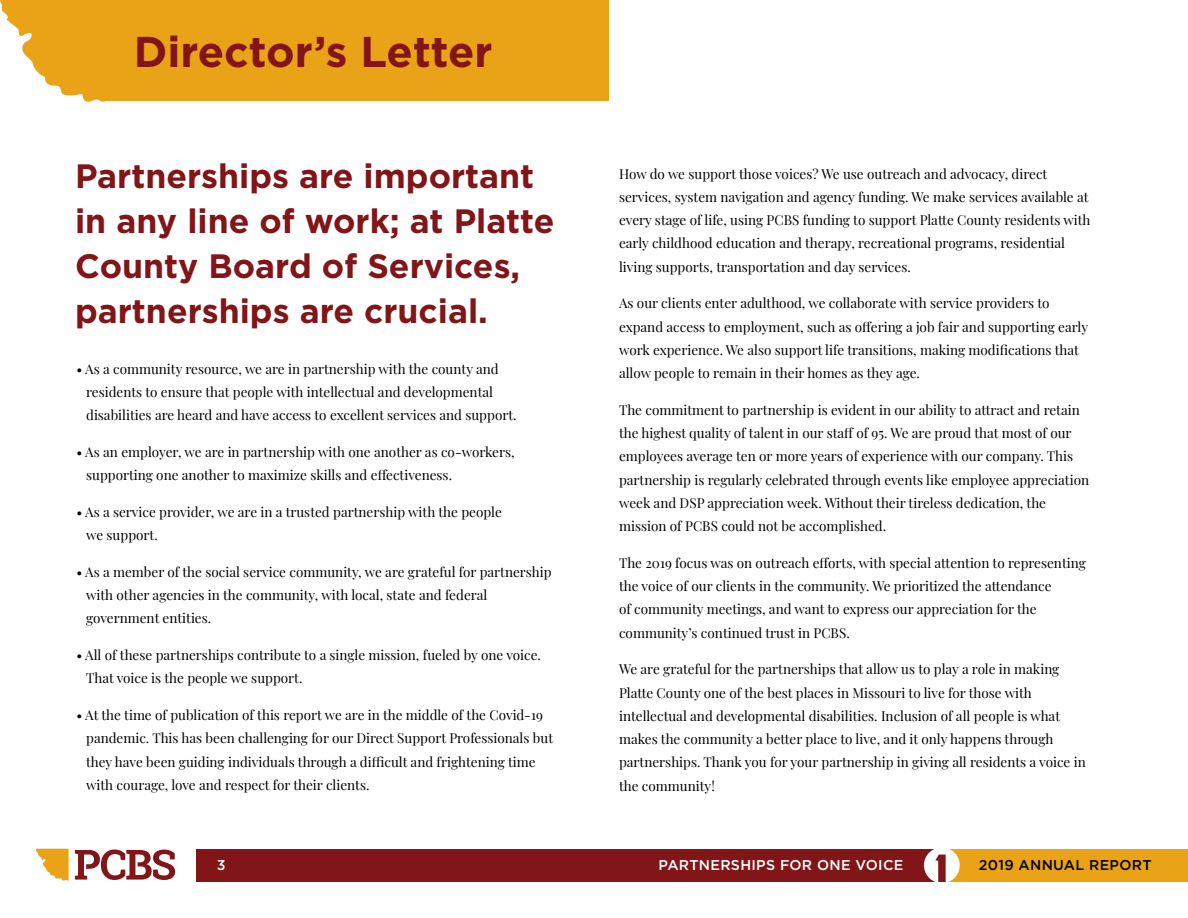
<style>
.page{position:relative;width:1188px;height:918px;background:#fff}
.page>*{position:absolute;margin:0;border:0;box-sizing:border-box;transform-origin:0 0}
.t1{font:700 43.05px "Gotham";color:#811518}
.t2{font:700 33.75px/45px "Gotham";color:#811518}
.t3{font:500 14.25px "Gotham";letter-spacing:.02em;color:#fff}
.t4{font:500 14.25px "Gotham";letter-spacing:.02em;color:#000}
.t5{font:13.5px/23.2px "Playfair Display";color:#000}
</style>
<div class="page">
<div style="left:945px;top:849px;width:243px;height:32px;background:#eaa216"></div>
<svg style="left:75px;top:850px;width:100px;height:30px"></svg>
<svg style="left:36px;top:849px;width:33px;height:32px"></svg>
<div style="left:197px;top:849px;width:749px;height:32px;background:#811518"></div>
<svg style="left:924px;top:849px;width:36px;height:33px"></svg>
<div style="left:103px;top:0;width:506px;height:101px;background:#eaa216"></div>
<svg style="left:0;top:0;width:104px;height:102px"></svg>
<p class="t1" style="left:134px;top:23px;width:360px">Director’s Letter</p>
<p class="t2" style="left:75px;top:154px;width:481px">Partnerships are important in any line of work; at Platte<br>County Board of Services, partnerships are crucial.</p>
<p class="t5" style="left:619px;top:161px;width:473px">How do we support those voices? We use outreach and advocacy, direct services, system navigation and agency funding. We make services available at every stage of life, using PCBS funding to support Platte County residents with early childhood education and therapy, recreational programs, residential living supports, transportation and day services.</p>
<p class="t5" style="left:619px;top:290px;width:471px">As our clients enter adulthood, we collaborate with service providers to expand access to employment, such as offering a job fair and supporting early work experience. We also support life transitions, making modifications that allow people to remain in their homes as they age.</p>
<p class="t5" style="left:619px;top:397px;width:472px">The commitment to partnership is evident in our ability to attract and retain the highest quality of talent in our staff of 95. We are proud that most of our employees average ten or more years of experience with our company. This partnership is regularly celebrated through events like employee appreciation week and DSP appreciation week. Without their tireless dedication, the mission of PCBS could not be accomplished.</p>
<p class="t5" style="left:619px;top:550px;width:468px">The 2019 focus was on outreach efforts, with special attention to representing the voice of our clients in the community. We prioritized the attendance<br>of community meetings, and want to express our appreciation for the community’s continued trust in PCBS.</p>
<p class="t5" style="left:619px;top:656px;width:468px">We are grateful for the partnerships that allow us to play a role in making Platte County one of the best places in Missouri to live for those with intellectual and developmental disabilities. Inclusion of all people is what makes the community a better place to live, and it only happens through partnerships. Thank you for your partnership in giving all residents a voice in the community!</p>
<p class="t5" style="left:86px;top:356px;width:432px;text-indent:-10px">• As a community resource, we are in partnership with the county and residents to ensure that people with intellectual and developmental disabilities are heard and have access to excellent services and support.</p>
<p class="t5" style="left:86px;top:439px;width:430px;text-indent:-10px">• As an employer, we are in partnership with one another as co-workers, supporting one another to maximize skills and effectiveness.</p>
<p class="t5" style="left:86px;top:499px;width:417px;text-indent:-10px">• As a service provider, we are in a trusted partnership with the people we support.</p>
<p class="t5" style="left:86px;top:559px;width:467px;text-indent:-10px">• As a member of the social service community, we are grateful for partnership with other agencies in the community, with local, state and federal government entities.</p>
<p class="t5" style="left:86px;top:642px;width:456px;text-indent:-10px">• All of these partnerships contribute to a single mission, fueled by one voice.<br>That voice is the people we support.</p>
<p class="t5" style="left:86px;top:702px;width:468px;text-indent:-10px">• At the time of publication of this report we are in the middle of the Covid-19 pandemic. This has been challenging for our Direct Support Professionals but they have been guiding individuals through a difficult and frightening time with courage, love and respect for their clients.</p>
<p class="t3" style="left:217px;top:856px;width:10px">3</p>
<p class="t3" style="left:659px;top:856px;width:246px">PARTNERSHIPS FOR ONE VOICE</p>
<p class="t4" style="left:979px;top:856px;width:174px">2019 ANNUAL REPORT</p>
</div>
